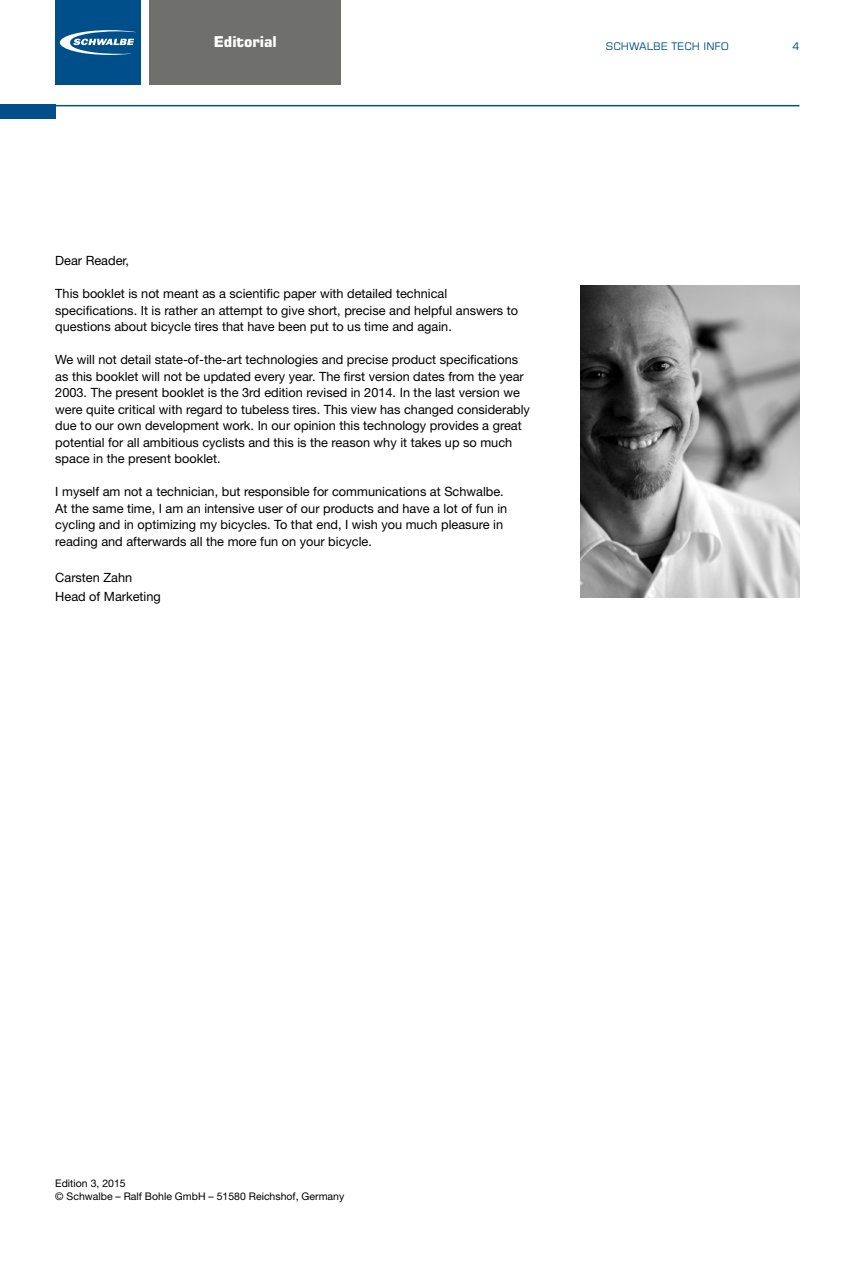
<style>
.page{position:relative;width:842px;height:1263px;background:#fff}
.page>*{position:absolute;margin:0;border:0;box-sizing:border-box;transform-origin:0 0}
.t1{font:700 15px "Eurostile LT Pro";color:#fff}
.t2{font:12.75px/16.5px "Helvetica Neue LT Pro";color:#000}
.t3{font:10.5px/13.5px "Helvetica Neue LT Pro";color:#000}
.t4{font:10.5px "Eurostile LT Pro";color:#004f8b}
</style>
<div class="page">
<img style="left:580px;top:286px;width:219px;height:311px">
<div style="left:55px;top:0;width:85px;height:85px;background:#004f8b"></div>
<svg style="left:60px;top:30px;width:76px;height:25px"></svg>
<div style="left:149px;top:0;width:191px;height:85px;background:#6f6f6e"></div>
<hr style="left:0;top:105px;width:799px;height:1px;background:#004f8b">
<div style="left:0;top:105px;width:55px;height:14px;background:#004f8b"></div>
<p class="t1" style="left:214px;top:32px;width:64px">Editorial</p>
<p class="t4" style="left:606px;top:40px;width:125px">SCHWALBE TECH INFO</p>
<p class="t4" style="left:792px;top:40px;width:9px">4</p>
<p class="t2" style="left:55px;top:252px;width:75px">Dear Reader,</p>
<p class="t2" style="left:55px;top:285px;width:464px">This booklet is not meant as a scientific paper with detailed technical specifications. It is rather an attempt to give short, precise and helpful answers to questions about bicycle tires that have been put to us time and again.</p>
<p class="t2" style="left:55px;top:351px;width:476px">We will not detail state-of-the-art technologies and precise product specifications as this booklet will not be updated every year. The first version dates from the year 2003. The present booklet is the 3rd edition revised in 2014. In the last version we were quite critical with regard to tubeless tires. This view has changed considerably due to our own development work. In our opinion this technology provides a great potential for all ambitious cyclists and this is the reason why it takes up so much space in the present booklet.</p>
<p class="t2" style="left:55px;top:483px;width:454px">I myself am not a technician, but responsible for communications at Schwalbe.<br>At the same time, I am an intensive user of our products and have a lot of fun in cycling and in optimizing my bicycles. To that end, I wish you much pleasure in reading and afterwards all the more fun on your bicycle.</p>
<p class="t2" style="left:55px;top:567px;width:107px;line-height:19.5px">Carsten Zahn<br>Head of Marketing</p>
<p class="t3" style="left:55px;top:1176px;width:291px">Edition 3, 2015<br>© Schwalbe – Ralf Bohle GmbH – 51580 Reichshof, Germany</p>
</div>
